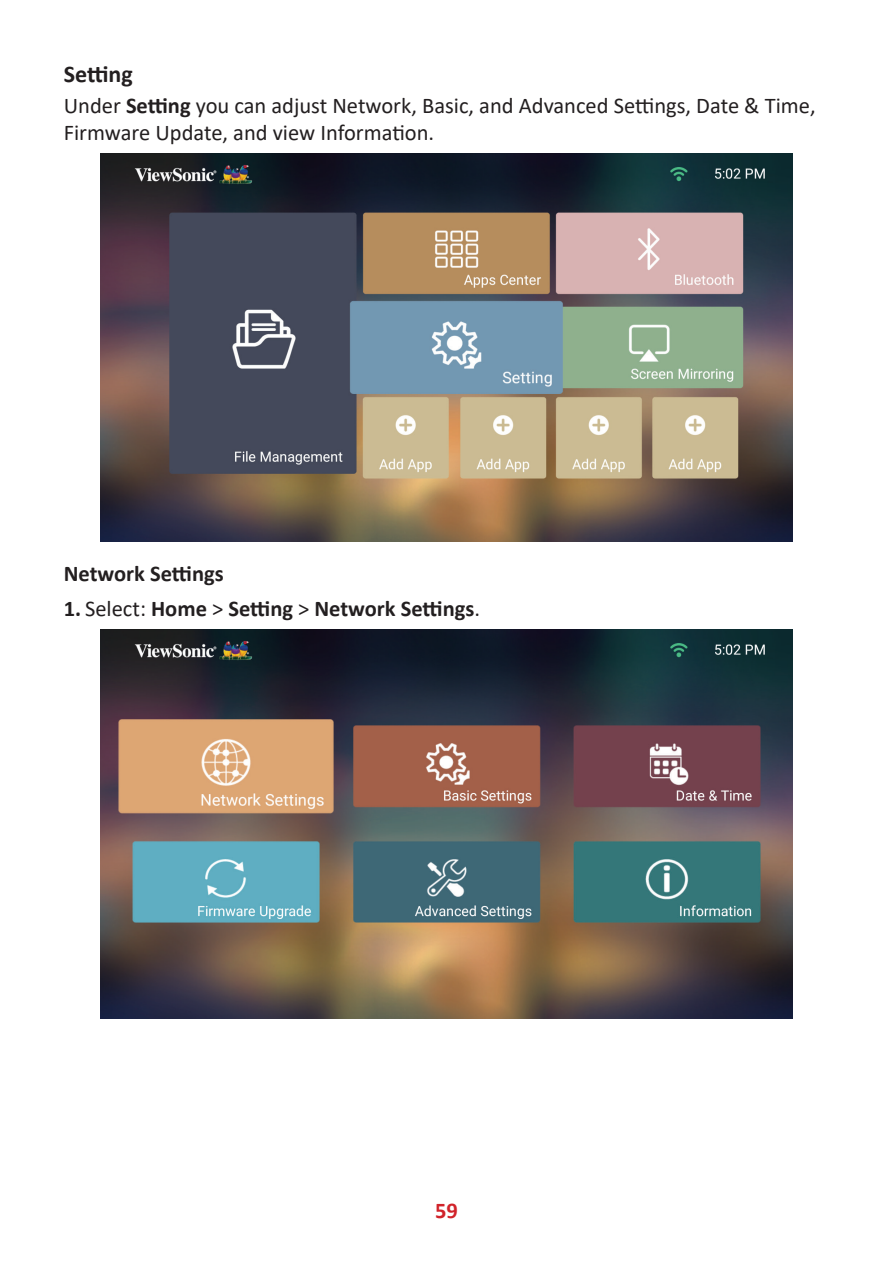
<style>
.page{position:relative;width:893px;height:1263px;background:#fff}
.page>*{position:absolute;margin:0;border:0;box-sizing:border-box;transform-origin:0 0}
.t1{font:700 24px "Calibri";color:#231f20}
.t2{font:22.5px/27px "Calibri";color:#231f20}
.t3{font:700 22.5px "Calibri";color:#231f20}
.t4{font:700 22.5px "Calibri";color:#d1232a}
.s1{font-weight:700}
.s2{font-weight:400}
</style>
<div class="page">
<img style="left:101px;top:153px;width:691px;height:389px">
<img style="left:101px;top:629px;width:691px;height:389px">
<p class="t1" style="left:64px;top:57px;width:71px">Setting</p>
<p class="t2" style="left:64px;top:91px;width:753px">Under <span class="s1">Setting</span> you can adjust Network, Basic, and Advanced Settings, Date &amp; Time,<br>Firmware Update, and view Information.</p>
<p class="t3" style="left:64px;top:558px;width:162px">Network Settings</p>
<p class="t3" style="left:64px;top:593px;width:418px">1. <span class="s2">Select:</span> Home <span class="s2">&gt;</span> Setting <span class="s2">&gt;</span> Network Settings<span class="s2">.</span></p>
<p class="t4" style="left:435px;top:1194px;width:24px">59</p>
</div>
